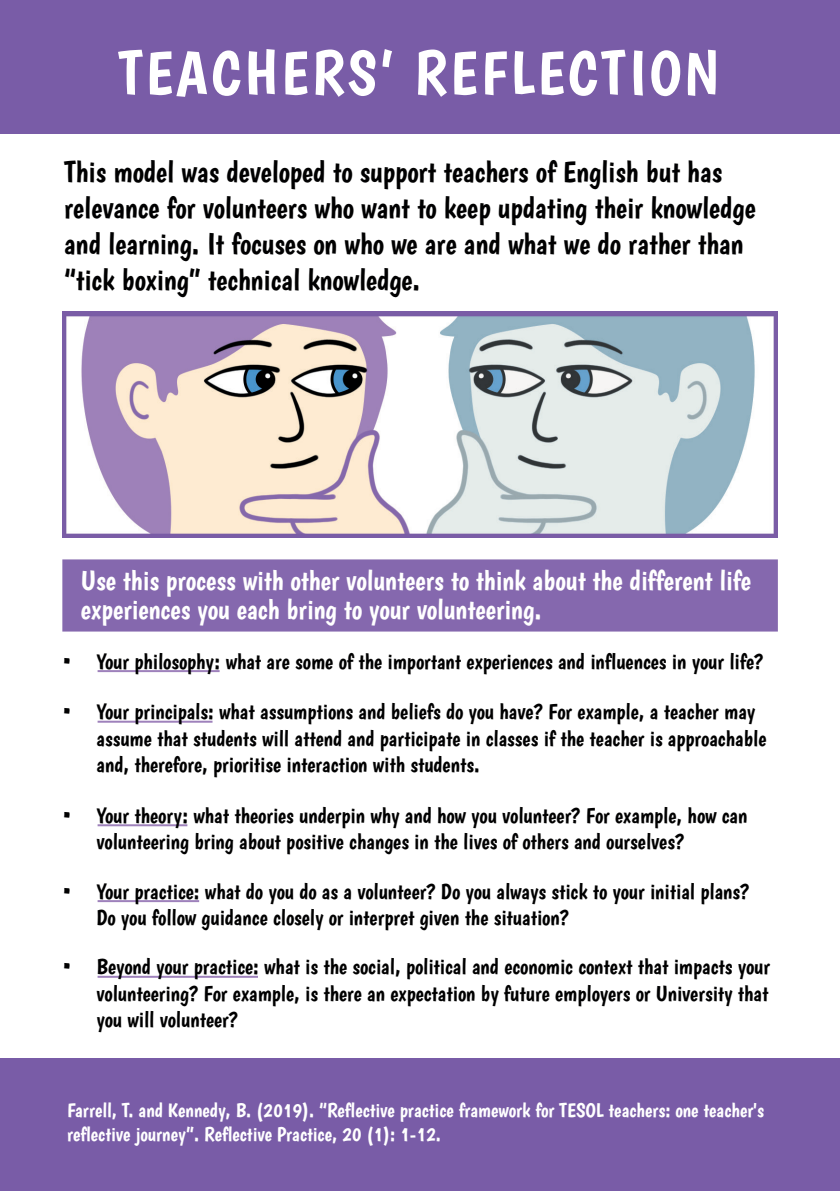
<style>
.page{position:relative;width:840px;height:1191px;background:#fff}
.page>*{position:absolute;margin:0;border:0;box-sizing:border-box;transform-origin:0 0}
.t1{font:62px "Boogaloo";letter-spacing:.05em;color:#fff}
.t2{font:30px/36px "Boogaloo";color:#000001}
.t3{font:28px/29.6px "Boogaloo";color:#fff}
.t4{font:22px/26.4px "Boogaloo";color:#000001}
.t5{font:20px/24px "Boogaloo";color:#fff}
</style>
<div class="page">
<div style="left:0;top:0;width:839px;height:134px;background:#795ca7"></div>
<div style="left:0;top:1058px;width:839px;height:133px;background:#795ca7"></div>
<hr style="left:97px;top:975px;width:161px;height:2px;background:#9e81bb">
<hr style="left:97px;top:900px;width:102px;height:2px;background:#9e81bb">
<hr style="left:97px;top:824px;width:90px;height:2px;background:#9e81bb">
<hr style="left:97px;top:720px;width:115px;height:2px;background:#9e81bb">
<hr style="left:97px;top:670px;width:122px;height:2px;background:#9e81bb">
<div style="left:62px;top:559px;width:715px;height:72px;background:#8568ae"></div>
<img style="left:62px;top:312px;width:715px;height:226px">
<h1 class="t1" style="left:118px;top:36px;width:601px">TEACHERS’ REFLECTION</h1>
<h2 class="t2" style="left:64px;top:154px;width:692px">This model was developed to support teachers of English but has relevance for volunteers who want to keep updating their knowledge and learning. It focuses on who we are and what we do rather than “tick boxing” technical knowledge.</h2>
<p class="t3" style="left:81px;top:565px;width:671px">Use this process with other volunteers to think about the different life experiences you each bring to your volunteering.</p>
<p class="t4" style="left:60px;top:648px;width:704px">• Your philosophy: what are some of the important experiences and influences in your life?</p>
<p class="t4" style="left:96px;top:698px;width:671px;text-indent:-36px">• Your principals: what assumptions and beliefs do you have? For example, a teacher may assume that students will attend and participate in classes if the teacher is approachable and, therefore, prioritise interaction with students.</p>
<p class="t4" style="left:96px;top:802px;width:652px;text-indent:-36px">• Your theory: what theories underpin why and how you volunteer? For example, how can volunteering bring about positive changes in the lives of others and ourselves?</p>
<p class="t4" style="left:96px;top:878px;width:654px;text-indent:-36px">• Your practice: what do you do as a volunteer? Do you always stick to your initial plans?<br>Do you follow guidance closely or interpret given the situation?</p>
<p class="t4" style="left:96px;top:953px;width:674px;text-align:justify;text-indent:-36px">• Beyond your practice: what is the social, political and economic context that impacts your volunteering? For example, is there an expectation by future employers or University that you will volunteer?</p>
<p class="t5" style="left:67px;top:1098px;width:698px">Farrell, T. and Kennedy, B. (2019). “Reflective practice framework for TESOL teachers: one teacher's reflective journey”. Reflective Practice, 20 (1): 1-12.</p>
</div>
